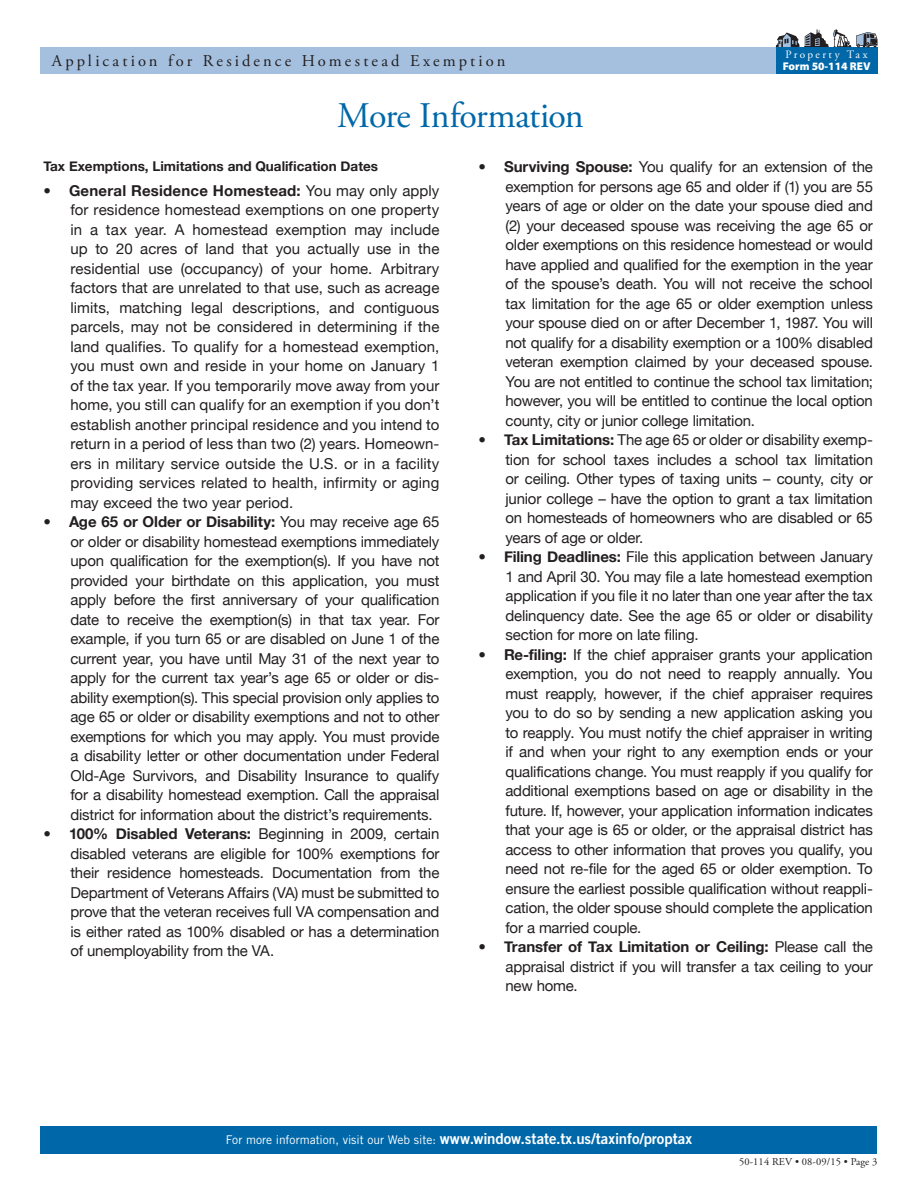
<style>
.page{position:relative;width:918px;height:1188px;background:#fff}
.page>*{position:absolute;margin:0;border:0;box-sizing:border-box;transform-origin:0 0}
.Header_on_Back_Tex{font:36px "Adobe Garamond Pro";letter-spacing:-.02em;color:#0068a9}
.t1{font:16.5px "Adobe Garamond Pro";letter-spacing:.185em;color:#231f20}
.Text_on_Back_Text{font:15px/19.5px "Helvetica Neue";letter-spacing:-.015em;color:#231f20;text-align:justify}
.t2{font:15px "Trade Gothic LT Std Bd 2";color:#fff}
.Subhead{font:700 13.5px "Helvetica Neue";color:#231f20}
.t3{font:900 11.25px "Myriad Pro";color:#fff}
.t4{font:11.25px "Adobe Garamond Pro";letter-spacing:.2em;color:#fff}
.t5{font:10.5px "Adobe Garamond Pro";letter-spacing:.01em;color:#231f20}
.s1{font-weight:700}
.s2{font-family:"Trade Gothic LT Std";font-size:12px}
</style>
<div class="page">
<div style="left:40px;top:47px;width:736px;height:27px;background:#a5c0df"></div>
<div style="left:776px;top:47px;width:102px;height:27px;background:#0068a9"></div>
<div style="left:40px;top:1127px;width:838px;height:27px;background:#0068a9"></div>
<svg style="left:776px;top:29px;width:102px;height:19px"></svg>
<p class="t1" style="left:52px;top:51px;width:455px">Application for Residence Homestead Exemption</p>
<p class="t4" style="left:786px;top:47px;width:84px">Property Tax</p>
<p class="t3" style="left:783px;top:59px;width:89px">Form 50-114 REV</p>
<p class="Header_on_Back_Tex" style="left:337px;top:94px;width:248px">More Information</p>
<p class="Subhead" style="left:44px;top:158px;width:336px">Tax Exemptions, Limitations and Qualification Dates</p>
<p class="Text_on_Back_Text" style="left:71px;top:181px;width:371px;text-indent:-27px">• <span class="s1">General Residence Homestead:</span> You may only apply for residence homestead exemptions on one property in a tax year. A homestead exemption may include up to 20 acres of land that you actually use in the residential use (occupancy) of your home. Arbitrary factors that are unrelated to that use, such as acreage limits, matching legal descriptions, and contiguous parcels, may not be considered in determining if the land qualifies. To qualify for a homestead exemption, you must own and reside in your home on January 1 of the tax year. If you temporarily move away from your home, you still can qualify for an exemption if you don’t establish another principal residence and you intend to return in a period of less than two (2) years. Homeown&shy;ers in military service outside the U.S. or in a facility providing services related to health, infirmity or aging may exceed the two year period.</p>
<p class="Text_on_Back_Text" style="left:71px;top:512px;width:371px;text-indent:-27px">• <span class="s1">Age 65 or Older or Disability:</span> You may receive age 65 or older or disability homestead exemptions immediately upon qualification for the exemption(s). If you have not provided your birthdate on this application, you must apply before the first anniversary of your qualification date to receive the exemption(s) in that tax year. For example, if you turn 65 or are disabled on June 1 of the current year, you have until May 31 of the next year to apply for the current tax year’s age 65 or older or dis&shy;ability exemption(s). This special provision only applies to age 65 or older or disability exemptions and not to other exemptions for which you may apply. You must provide a disability letter or other documentation under Federal Old-Age Survivors, and Disability Insurance to qualify for a disability homestead exemption. Call the appraisal district for information about the district’s requirements.</p>
<p class="Text_on_Back_Text" style="left:71px;top:824px;width:371px;text-indent:-27px">• <span class="s1">100% Disabled Veterans:</span> Beginning in 2009, certain disabled veterans are eligible for 100% exemptions for their residence homesteads. Documentation from the Department of Veterans Affairs (VA) must be submitted to prove that the veteran receives full VA compensation and is either rated as 100% disabled or has a determination of unemployability from the VA.</p>
<p class="Text_on_Back_Text" style="left:506px;top:157px;width:369px;text-indent:-27px">• <span class="s1">Surviving Spouse:</span> You qualify for an extension of the exemption for persons age 65 and older if (1) you are 55 years of age or older on the date your spouse died and (2) your deceased spouse was receiving the age 65 or older exemptions on this residence homestead or would have applied and qualified for the exemption in the year of the spouse’s death. You will not receive the school tax limitation for the age 65 or older exemption unless your spouse died on or after December 1, 1987. You will not qualify for a disability exemption or a 100% disabled veteran exemption claimed by your deceased spouse.<br>You are not entitled to continue the school tax limitation; however, you will be entitled to continue the local option county, city or junior college limitation.</p>
<p class="Text_on_Back_Text" style="left:506px;top:430px;width:369px;text-indent:-27px">• <span class="s1">Tax Limitations:</span> The age 65 or older or disability exemp&shy;tion for school taxes includes a school tax limitation or ceiling. Other types of taxing units – county, city or junior college – have the option to grant a tax limitation on homesteads of homeowners who are disabled or 65 years of age or older.</p>
<p class="Text_on_Back_Text" style="left:506px;top:547px;width:369px;text-indent:-27px">• <span class="s1">Filing Deadlines:</span> File this application between January 1 and April 30. You may file a late homestead exemption application if you file it no later than one year after the tax delinquency date. See the age 65 or older or disability section for more on late filing.</p>
<p class="Text_on_Back_Text" style="left:506px;top:645px;width:369px;text-indent:-27px">• <span class="s1">Re-filing:</span> If the chief appraiser grants your application exemption, you do not need to reapply annually. You must reapply, however, if the chief appraiser requires you to do so by sending a new application asking you to reapply. You must notify the chief appraiser in writing if and when your right to any exemption ends or your qualifications change. You must reapply if you qualify for additional exemptions based on age or disability in the future. If, however, your application information indicates that your age is 65 or older, or the appraisal district has access to other information that proves you qualify, you need not re-file for the aged 65 or older exemption. To ensure the earliest possible qualification without reappli&shy;cation, the older spouse should complete the application for a married couple.</p>
<p class="Text_on_Back_Text" style="left:506px;top:937px;width:369px;text-indent:-27px">• <span class="s1">Transfer of Tax Limitation or Ceiling:</span> Please call the appraisal district if you will transfer a tax ceiling to your new home.</p>
<p class="t2" style="left:226px;top:1130px;width:468px"><span class="s2">For more information, visit our Web site:</span> www.window.state.tx.us/taxinfo/proptax</p>
<p class="t5" style="left:739px;top:1156px;width:140px">50-114 REV • 08-09/15 • Page 3</p>
</div>
